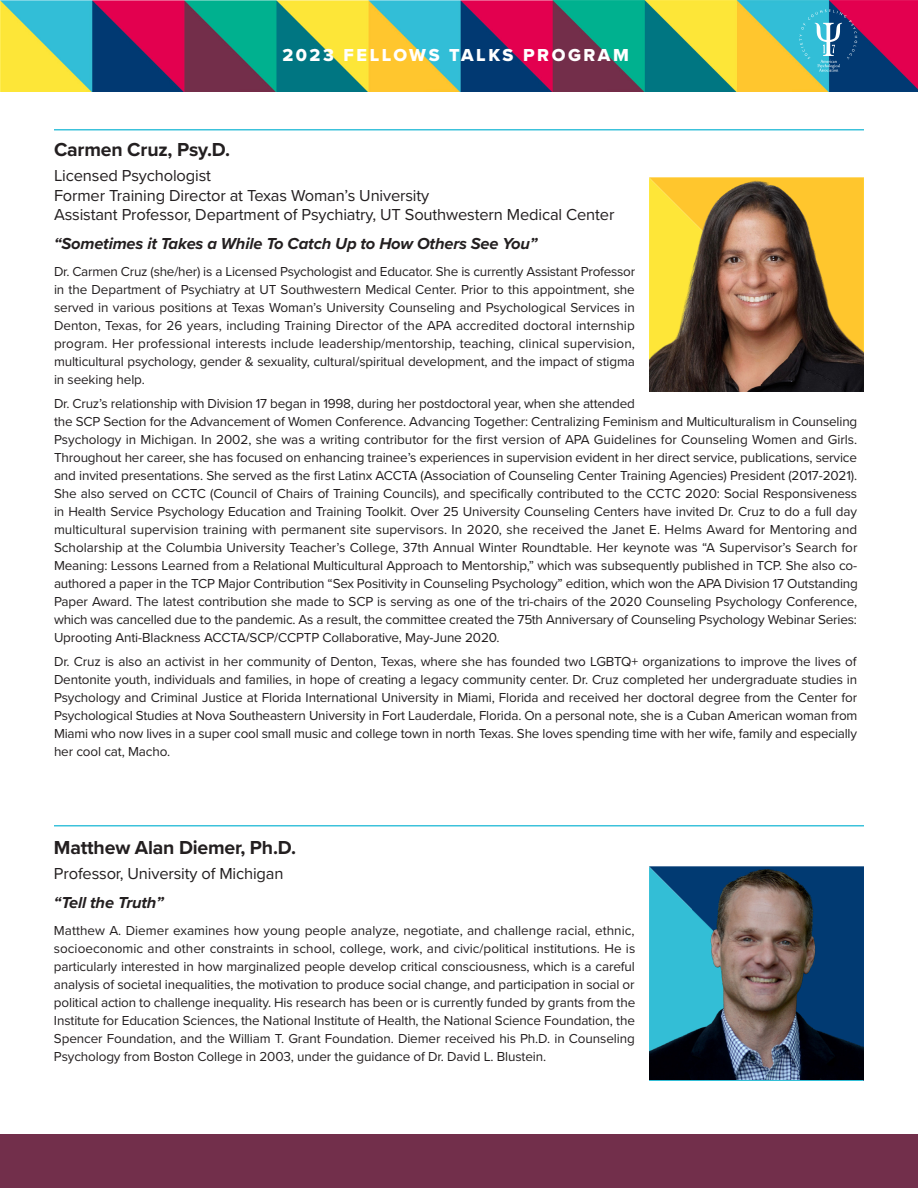
<style>
.page{position:relative;width:918px;height:1188px;background:#fff}
.page>*{position:absolute;margin:0;border:0;box-sizing:border-box;transform-origin:0 0}
.t1{font:700 19.5px "Proxima Nova";letter-spacing:-.01em;color:#231f20}
.t2{font:18px "Proxima Nova Extrabld";letter-spacing:.14em;color:#fff}
.t3{font:16.5px/19.5px "Proxima Nova";letter-spacing:-.01em;color:#231f20}
.t4{font:italic 700 16.5px "Proxima Nova";letter-spacing:-.01em;color:#231f20}
.t5{font:13.5px/18px "Proxima Nova";letter-spacing:-.01em;color:#231f20;text-align:justify}
</style>
<div class="page">
<img style="left:650px;top:177px;width:214px;height:214px">
<div style="left:0;top:1134px;width:918px;height:54px;background:#722f4b"></div>
<img style="left:0;top:0;width:918px;height:92px">
<hr style="left:54px;top:129px;width:810px;height:1px;background:#3cc2db">
<svg style="left:800px;top:9px;width:57px;height:63px;background:#4087ab"></svg>
<hr style="left:54px;top:825px;width:810px;height:1px;background:#3cc2db">
<img style="left:650px;top:866px;width:214px;height:214px">
<p class="t2" style="left:282px;top:42px;width:348px">2023 FELLOWS TALKS PROGRAM</p>
<p class="t1" style="left:54px;top:135px;width:178px">Carmen Cruz, Psy.D.</p>
<p class="t3" style="left:54px;top:165px;width:562px">Licensed Psychologist<br>Former Training Director at Texas Woman’s University<br>Assistant Professor, Department of Psychiatry, UT Southwestern Medical Center</p>
<p class="t4" style="left:54px;top:231px;width:485px">“Sometimes it Takes a While To Catch Up to How Others See You”</p>
<p class="t5" style="left:54px;top:262px;width:583px">Dr. Carmen Cruz (she/her) is a Licensed Psychologist and Educator. She is currently Assistant Professor in the Department of Psychiatry at UT Southwestern Medical Center. Prior to this appointment, she served in various positions at Texas Woman’s University Counseling and Psychological Services in Denton, Texas, for 26 years, including Training Director of the APA accredited doctoral internship program. Her professional interests include leadership/mentorship, teaching, clinical supervision, multicultural psychology, gender &amp; sexuality, cultural/spiritual development, and the impact of stigma in seeking help.</p>
<p class="t5" style="left:54px;top:394px;width:805px;text-align:left">Dr. Cruz’s relationship with Division 17 began in 1998, during her postdoctoral year, when she attended<br>the SCP Section for the Advancement of Women Conference. Advancing Together: Centralizing Feminism and Multiculturalism in Counseling Psychology in Michigan. In 2002, she was a writing contributor for the first version of APA Guidelines for Counseling Women and Girls.<br>Throughout her career, she has focused on enhancing trainee’s experiences in supervision evident in her direct service, publications, service and invited presentations. She served as the first Latinx ACCTA (Association of Counseling Center Training Agencies) President (2017-2021).<br>She also served on CCTC (Council of Chairs of Training Councils), and specifically contributed to the CCTC 2020: Social Responsiveness in Health Service Psychology Education and Training Toolkit. Over 25 University Counseling Centers have invited Dr. Cruz to do a full day multicultural supervision training with permanent site supervisors. In 2020, she received the Janet E. Helms Award for Mentoring and Scholarship at the Columbia University Teacher’s College, 37th Annual Winter Roundtable. Her keynote was “A Supervisor’s Search for Meaning: Lessons Learned from a Relational Multicultural Approach to Mentorship,” which was subsequently published in TCP. She also co&shy;authored a paper in the TCP Major Contribution “Sex Positivity in Counseling Psychology” edition, which won the APA Division 17 Outstanding Paper Award. The latest contribution she made to SCP is serving as one of the tri-chairs of the 2020 Counseling Psychology Conference, which was cancelled due to the pandemic. As a result, the committee created the 75th Anniversary of Counseling Psychology Webinar Series:<br>Uprooting Anti-Blackness ACCTA/SCP/CCPTP Collaborative, May-June 2020.</p>
<p class="t5" style="left:54px;top:652px;width:805px">Dr. Cruz is also an activist in her community of Denton, Texas, where she has founded two LGBTQ+ organizations to improve the lives of Dentonite youth, individuals and families, in hope of creating a legacy community center. Dr. Cruz completed her undergraduate studies in Psychology and Criminal Justice at Florida International University in Miami, Florida and received her doctoral degree from the Center for Psychological Studies at Nova Southeastern University in Fort Lauderdale, Florida. On a personal note, she is a Cuban American woman from Miami who now lives in a super cool small music and college town in north Texas. She loves spending time with her wife, family and especially her cool cat, Macho.</p>
<p class="t1" style="left:54px;top:833px;width:244px">Matthew Alan Diemer, Ph.D.</p>
<p class="t3" style="left:54px;top:863px;width:231px">Professor, University of Michigan</p>
<p class="t4" style="left:54px;top:890px;width:111px">“Tell the Truth”</p>
<p class="t5" style="left:54px;top:921px;width:583px">Matthew A. Diemer examines how young people analyze, negotiate, and challenge racial, ethnic, socioeconomic and other constraints in school, college, work, and civic/political institutions. He is particularly interested in how marginalized people develop critical consciousness, which is a careful analysis of societal inequalities, the motivation to produce social change, and participation in social or political action to challenge inequality. His research has been or is currently funded by grants from the Institute for Education Sciences, the National Institute of Health, the National Science Foundation, the Spencer Foundation, and the William T. Grant Foundation. Diemer received his Ph.D. in Counseling Psychology from Boston College in 2003, under the guidance of Dr. David L. Blustein.</p>
</div>
